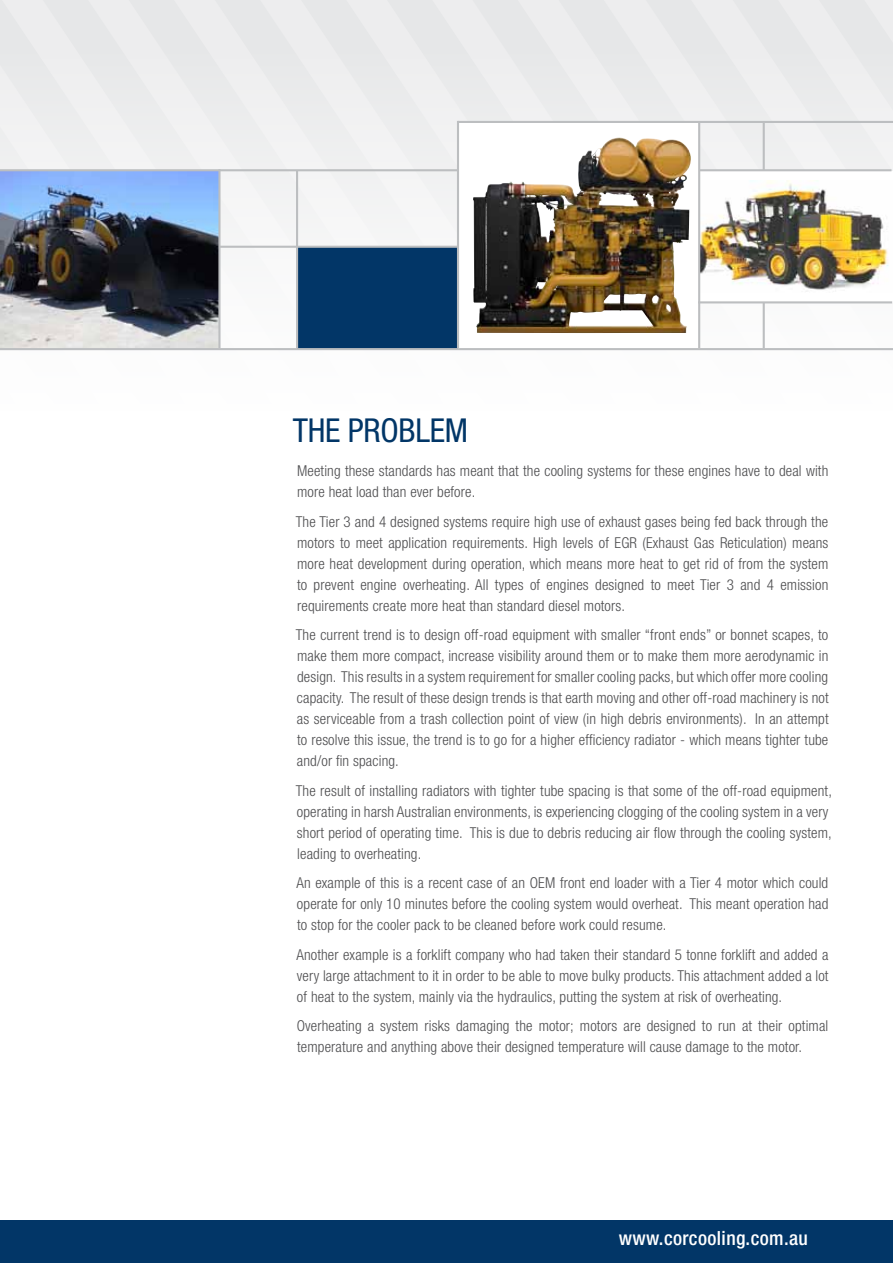
<style>
.page{position:relative;width:893px;height:1263px;background:#fff}
.page>*{position:absolute;margin:0;border:0;box-sizing:border-box;transform-origin:0 0}
.t1{font:condensed 33px "Helvetica Neue LT Std";color:#023667}
.t2{font:500 condensed 19.5px "Helvetica Neue LT Std";letter-spacing:.02em;color:#fff}
.t3{font:300 condensed 15px/21px "Helvetica Neue LT Std";letter-spacing:.01em;color:#4d4d4f;text-align:justify}
</style>
<div class="page">
<div style="left:0;top:1220px;width:893px;height:43px;background:#023667"></div>
<div style="left:621px;top:0;width:16px;height:351px;background:#eaebec"></div>
<div style="left:534px;top:0;width:87px;height:351px;background:#ececed"></div>
<svg style="left:637px;top:0;width:87px;height:351px;fill:#ededee"></svg>
<div style="left:448px;top:0;width:86px;height:351px;background:#ededee"></div>
<svg style="left:363px;top:0;width:85px;height:351px;fill:#efeff0"></svg>
<svg style="left:276px;top:0;width:87px;height:351px;fill:#f0f0f1"></svg>
<svg style="left:0;top:0;width:276px;height:351px;fill:#ededee"></svg>
<div style="left:0;top:108px;width:190px;height:243px;background:#f0f0f1"></div>
<svg style="left:0;top:350px;width:104px;height:1px"></svg>
<svg style="left:724px;top:0;width:33px;height:351px"></svg>
<svg style="left:757px;top:0;width:136px;height:351px;fill:#eeefef"></svg>
<hr style="left:763px;top:122px;width:2px;height:226px;background:#bcbec0">
<img style="left:0;top:171px;width:218px;height:177px">
<div style="left:297px;top:246px;width:161px;height:103px;background:#023667"></div>
<div style="left:699px;top:171px;width:194px;height:131px;background:#fff"></div>
<img style="left:700px;top:181px;width:189px;height:111px">
<img style="left:459px;top:123px;width:239px;height:225px">
<img style="left:473px;top:140px;width:137px;height:165px">
<hr style="left:219px;top:246px;width:239px;height:2px;background:#bcbec0">
<hr style="left:296px;top:170px;width:2px;height:178px;background:#bcbec0">
<hr style="left:218px;top:169px;width:3px;height:179px;background:#bcbec0">
<hr style="left:457px;top:121px;width:2px;height:227px;background:#bcbec0">
<hr style="left:698px;top:122px;width:2px;height:226px;background:#bcbec0">
<hr style="left:699px;top:169px;width:192px;height:2px;background:#bcbec0">
<hr style="left:698px;top:301px;width:194px;height:2px;background:#bcbec0">
<hr style="left:0;top:169px;width:458px;height:2px;background:#bcbec0">
<hr style="left:458px;top:121px;width:435px;height:2px;background:#bcbec0">
<hr style="left:0;top:348px;width:893px;height:2px;background:#bcbec0">
<h1 class="t1" style="left:293px;top:412px;width:140px">THE PROBLEM</h1>
<p class="t3" style="left:297px;top:460px;width:533px">Meeting these standards has meant that the cooling systems for these engines have to deal with more heat load than ever before.</p>
<p class="t3" style="left:296px;top:511px;width:534px">The Tier 3 and 4 designed systems require high use of exhaust gases being fed back through the motors to meet application requirements. High levels of EGR (Exhaust Gas Reticulation) means more heat development during operation, which means more heat to get rid of from the system to prevent engine overheating. All types of engines designed to meet Tier 3 and 4 emission requirements create more heat than standard diesel motors.</p>
<p class="t3" style="left:296px;top:624px;width:534px">The current trend is to design off-road equipment with smaller “front ends” or bonnet scapes, to make them more compact, increase visibility around them or to make them more aerodynamic in design. This results in a system requirement for smaller cooling packs, but which offer more cooling capacity. The result of these design trends is that earth moving and other off-road machinery is not as serviceable from a trash collection point of view (in high debris environments). In an attempt to resolve this issue, the trend is to go for a higher efficiency radiator - which means tighter tube and/or fin spacing.</p>
<p class="t3" style="left:296px;top:780px;width:538px;text-align:left">The result of installing radiators with tighter tube spacing is that some of the off-road equipment, operating in harsh Australian environments, is experiencing clogging of the cooling system in a very short period of operating time. This is due to debris reducing air flow through the cooling system, leading to overheating.</p>
<p class="t3" style="left:296px;top:872px;width:533px">An example of this is a recent case of an OEM front end loader with a Tier 4 motor which could operate for only 10 minutes before the cooling system would overheat. This meant operation had to stop for the cooler pack to be cleaned before work could resume.</p>
<p class="t3" style="left:296px;top:944px;width:534px">Another example is a forklift company who had taken their standard 5 tonne forklift and added a very large attachment to it in order to be able to move bulky products. This attachment added a lot of heat to the system, mainly via the hydraulics, putting the system at risk of overheating.</p>
<p class="t3" style="left:297px;top:1015px;width:533px">Overheating a system risks damaging the motor; motors are designed to run at their optimal temperature and anything above their designed temperature will cause damage to the motor.</p>
<h2 class="t2" style="left:619px;top:1226px;width:191px">www.corcooling.com.au</h2>
</div>
